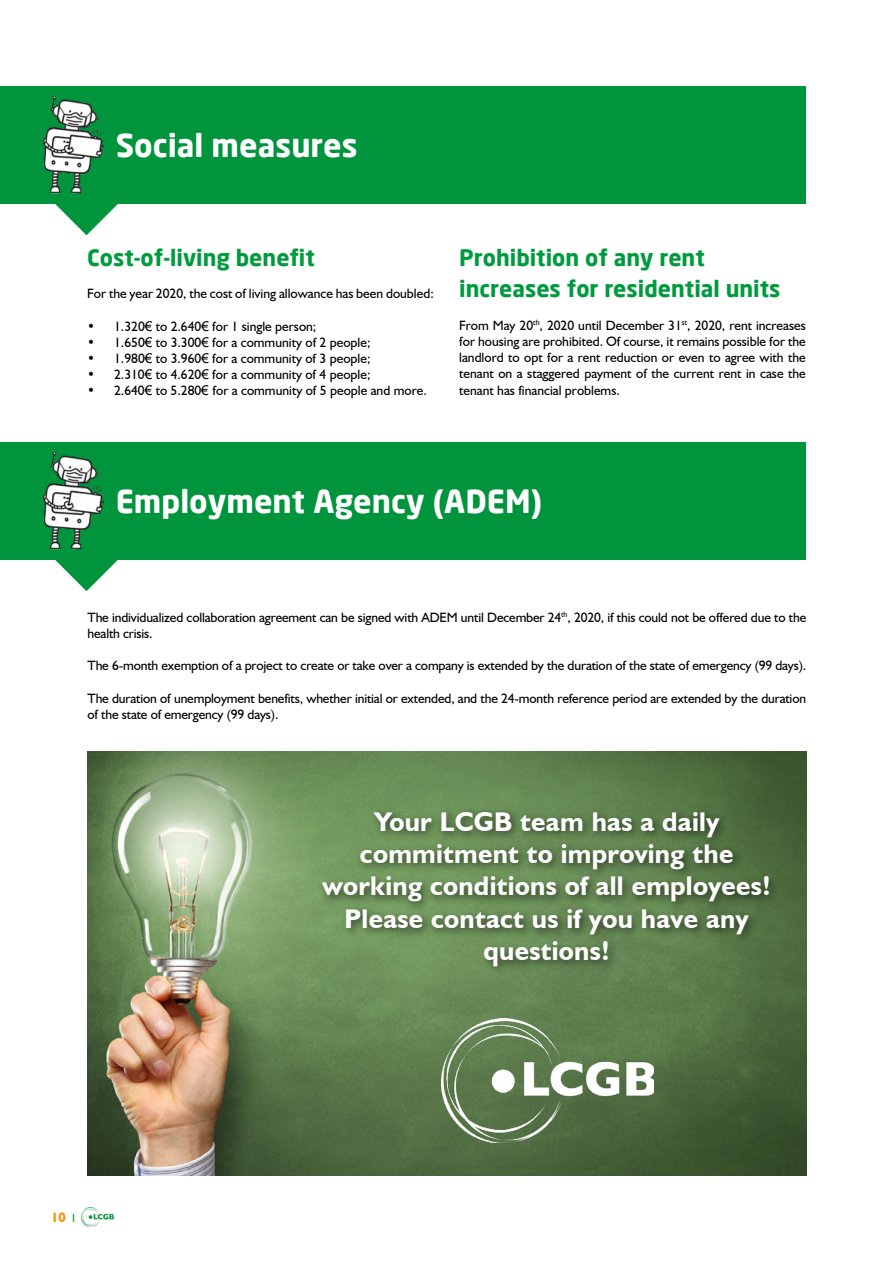
<style>
.page{position:relative;width:893px;height:1263px;background:#fff}
.page>*{position:absolute;margin:0;border:0;box-sizing:border-box;transform-origin:0 0}
.t1{font:700 31.5px "Neo Sans";color:#fff}
.t2{font:700 27px/32.4px "Humanist 521 BT";letter-spacing:.01em;color:#fff;text-align:center}
.t3{font:700 22.5px/31.5px "Neo Sans";color:#009b3e}
.t4{font:13.5px/16.2px "Humanist 521 BT";letter-spacing:-.01em;color:#000}
.t5{font:700 13.5px "Humanist 521 BT";color:#f39200}
.s1{font-family:"Arial"}
.s2{font-weight:400;font-size:12px;color:#009b3e}
</style>
<div class="page">
<img style="left:81px;top:1208px;width:32px;height:18px">
<div style="left:0;top:87px;width:806px;height:117px;background:#00943c"></div>
<svg style="left:55px;top:193px;width:63px;height:42px"></svg>
<img style="left:43px;top:96px;width:61px;height:97px">
<div style="left:0;top:443px;width:806px;height:117px;background:#00943c"></div>
<svg style="left:55px;top:549px;width:63px;height:42px"></svg>
<img style="left:43px;top:452px;width:61px;height:97px">
<img style="left:88px;top:751px;width:718px;height:425px">
<div style="left:317px;top:806px;width:463px;height:171px;background:#000;opacity:.54"></div>
<img style="left:441px;top:1019px;width:212px;height:123px">
<h1 class="t1" style="left:116px;top:125px;width:243px">Social measures</h1>
<h3 class="t3" style="left:87px;top:241px;width:229px">Cost-of-living benefit</h3>
<p class="t4" style="left:87px;top:285px;width:348px">For the year 2020, the cost of living allowance has been doubled:</p>
<p class="t4" style="left:87px;top:318px;width:231px">• 1.320<span class="s1">€</span> to 2.640<span class="s1">€</span> for 1 single person;</p>
<p class="t4" style="left:87px;top:334px;width:285px">• 1.650<span class="s1">€</span> to 3.300<span class="s1">€</span> for a community of 2 people;</p>
<p class="t4" style="left:87px;top:350px;width:285px">• 1.980<span class="s1">€</span> to 3.960<span class="s1">€</span> for a community of 3 people;</p>
<p class="t4" style="left:87px;top:366px;width:285px">• 2.310<span class="s1">€</span> to 4.620<span class="s1">€</span> for a community of 4 people;</p>
<p class="t4" style="left:87px;top:382px;width:341px">• 2.640<span class="s1">€</span> to 5.280<span class="s1">€</span> for a community of 5 people and more.</p>
<h3 class="t3" style="left:459px;top:241px;width:323px">Prohibition of any rent increases for residential units</h3>
<p class="t4" style="left:459px;top:317px;width:348px;text-align:justify">From May 20<sup>th</sup>, 2020 until December 31<sup>st</sup>, 2020, rent increases for housing are prohibited. Of course, it remains possible for the landlord to opt for a rent reduction or even to agree with the tenant on a staggered payment of the current rent in case the tenant has financial problems.</p>
<h1 class="t1" style="left:116px;top:481px;width:428px">Employment Agency (ADEM)</h1>
<p class="t4" style="left:88px;top:609px;width:720px">The individualized collaboration agreement can be signed with ADEM until December 24<sup>th</sup>, 2020, if this could not be offered due to the health crisis.</p>
<p class="t4" style="left:88px;top:657px;width:720px">The 6-month exemption of a project to create or take over a company is extended by the duration of the state of emergency (99 days).</p>
<p class="t4" style="left:88px;top:690px;width:720px">The duration of unemployment benefits, whether initial or extended, and the 24-month reference period are extended by the duration of the state of emergency (99 days).</p>
<h2 class="t2" style="left:322px;top:805px;width:450px">Your LCGB team has a daily commitment to improving the working conditions of all employees!<br>Please contact us if you have any questions!</h2>
<p class="t5" style="left:51px;top:1209px;width:26px">10 <span class="s2">I</span></p>
</div>
